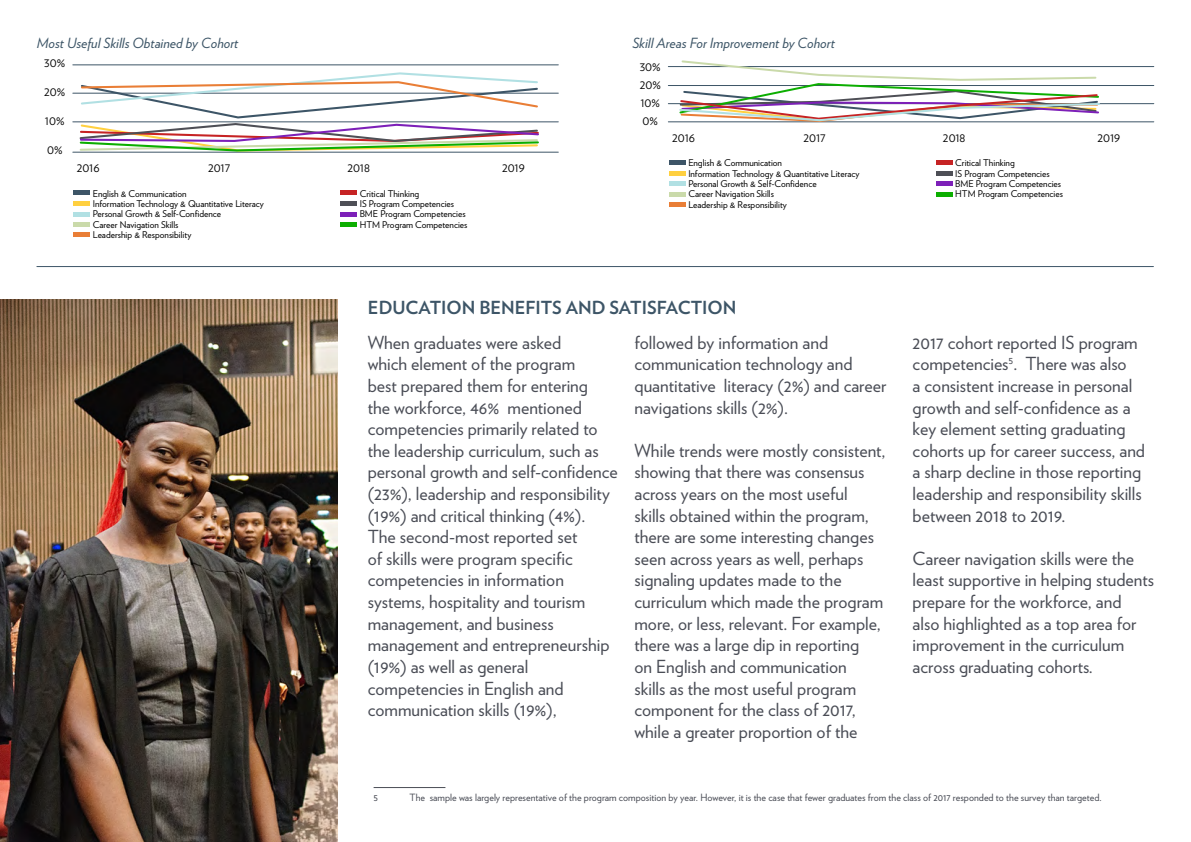
<style>
.page{position:relative;width:1191px;height:842px;background:#fff}
.page>*{position:absolute;margin:0;border:0;box-sizing:border-box;transform-origin:0 0}
.t1{font:18px/21.6px "Verlag";color:#4a4d56}
.t2{font:700 18px "Verlag";color:#3d5567}
.t3{font:italic 14px "Verlag";color:#3d5567}
.t4{font:10.4px/18px "Verlag";color:#000;text-align:justify}
.t5{font:10px "Verlag";color:#4a4d56}
.t6{font:9.3px/10.4px "Verlag";color:#000}
</style>
<div class="page">
<img style="left:0;top:300px;width:337px;height:542px">
<hr style="left:73px;top:152px;width:485px;height:1px;background:#3d5567">
<hr style="left:73px;top:122px;width:485px;height:1px;background:#3d5567">
<hr style="left:73px;top:93px;width:485px;height:1px;background:#3d5567">
<hr style="left:73px;top:65px;width:485px;height:1px;background:#3d5567">
<div style="left:73px;top:190px;width:17px;height:5px;background:#3d5567"></div>
<div style="left:340px;top:190px;width:17px;height:5px;background:#c62324"></div>
<div style="left:73px;top:201px;width:17px;height:5px;background:#ffd040"></div>
<div style="left:340px;top:201px;width:17px;height:5px;background:#4e4f56"></div>
<hr style="left:73px;top:212px;width:17px;height:4px;background:#b1e0e3">
<hr style="left:340px;top:212px;width:17px;height:4px;background:#7d20b8">
<div style="left:340px;top:222px;width:17px;height:5px;background:#0cae00"></div>
<div style="left:73px;top:222px;width:17px;height:5px;background:#cadaaa"></div>
<div style="left:73px;top:232px;width:17px;height:5px;background:#e97e36"></div>
<svg style="left:78px;top:72px;width:462px;height:81px"></svg>
<hr style="left:668px;top:122px;width:485px;height:1px;background:#3d5567">
<hr style="left:668px;top:103px;width:485px;height:1px;background:#3d5567">
<hr style="left:668px;top:85px;width:485px;height:1px;background:#3d5567">
<hr style="left:668px;top:66px;width:485px;height:1px;background:#3d5567">
<div style="left:669px;top:160px;width:17px;height:5px;background:#3d5567"></div>
<div style="left:935px;top:160px;width:17px;height:5px;background:#c62324"></div>
<div style="left:669px;top:171px;width:17px;height:5px;background:#ffd040"></div>
<div style="left:935px;top:171px;width:17px;height:5px;background:#4e4f56"></div>
<div style="left:669px;top:181px;width:17px;height:5px;background:#b1e0e3"></div>
<div style="left:935px;top:181px;width:17px;height:5px;background:#7d20b8"></div>
<hr style="left:935px;top:192px;width:17px;height:4px;background:#0cae00">
<hr style="left:669px;top:192px;width:17px;height:4px;background:#cadaaa">
<div style="left:669px;top:202px;width:17px;height:5px;background:#e97e36"></div>
<hr style="left:37px;top:266px;width:1116px;height:1px;background:#3d5567">
<svg style="left:678px;top:60px;width:423px;height:63px"></svg>
<hr style="left:373px;top:787px;width:72px;height:1px;background:#4a4d56">
<p class="t3" style="left:37px;top:32px;width:203px">Most Useful Skills Obtained by Cohort</p>
<p class="t4" style="left:44px;top:54px;width:22px">30%</p>
<p class="t4" style="left:44px;top:83px;width:23px">20%</p>
<p class="t4" style="left:45px;top:112px;width:21px">10%</p>
<p class="t4" style="left:47px;top:141px;width:17px">0%</p>
<p class="t4" style="left:77px;top:159px;width:24px">2016</p>
<p class="t4" style="left:208px;top:159px;width:24px">2017</p>
<p class="t4" style="left:347px;top:159px;width:24px">2018</p>
<p class="t4" style="left:502px;top:159px;width:24px">2019</p>
<p class="t6" style="left:93px;top:188px;width:173px">English &amp; Communication<br>Information Technology &amp; Quantitative Literacy Personal Growth &amp; Self-Confidence<br>Career Navigation Skills<br>Leadership &amp; Responsibility</p>
<p class="t6" style="left:360px;top:188px;width:109px">Critical Thinking<br>IS Program Competencies<br>BME Program Competencies<br>HTM Program Competencies</p>
<p class="t3" style="left:632px;top:32px;width:204px">Skill Areas For Improvement by Cohort</p>
<p class="t4" style="left:639px;top:58px;width:23px">30% 20% 10% 0%</p>
<p class="t4" style="left:672px;top:129px;width:24px">2016</p>
<p class="t4" style="left:803px;top:129px;width:24px">2017</p>
<p class="t4" style="left:943px;top:129px;width:24px">2018</p>
<p class="t4" style="left:1097px;top:129px;width:24px">2019</p>
<p class="t6" style="left:688px;top:157px;width:173px">English &amp; Communication<br>Information Technology &amp; Quantitative Literacy Personal Growth &amp; Self-Confidence<br>Career Navigation Skills<br>Leadership &amp; Responsibility</p>
<p class="t6" style="left:955px;top:157px;width:109px">Critical Thinking<br>IS Program Competencies<br>BME Program Competencies<br>HTM Program Competencies</p>
<p class="t2" style="left:368px;top:293px;width:370px">EDUCATION BENEFITS AND SATISFACTION</p>
<p class="t1" style="left:368px;top:331px;width:251px">When graduates were asked<br>which element of the program<br>best prepared them for entering<br>the workforce, 46% mentioned competencies primarily related to the leadership curriculum, such as personal growth and self-confidence (23%), leadership and responsibility (19%) and critical thinking (4%).<br>The second-most reported set<br>of skills were program specific competencies in information systems, hospitality and tourism management, and business management and entrepreneurship (19%) as well as general competencies in English and communication skills (19%),</p>
<p class="t1" style="left:634px;top:331px;width:253px">followed by information and communication technology and quantitative literacy (2%) and career navigations skills (2%).</p>
<p class="t1" style="left:634px;top:439px;width:252px">While trends were mostly consistent, showing that there was consensus across years on the most useful<br>skills obtained within the program, there are some interesting changes seen across years as well, perhaps signaling updates made to the curriculum which made the program more, or less, relevant. For example, there was a large dip in reporting<br>on English and communication<br>skills as the most useful program component for the class of 2017, while a greater proportion of the</p>
<p class="t1" style="left:912px;top:331px;width:234px">2017 cohort reported IS program competencies<sup>5</sup>. There was also<br>a consistent increase in personal growth and self-confidence as a key element setting graduating cohorts up for career success, and a sharp decline in those reporting leadership and responsibility skills between 2018 to 2019.</p>
<p class="t1" style="left:912px;top:547px;width:243px">Career navigation skills were the least supportive in helping students prepare for the workforce, and<br>also highlighted as a top area for improvement in the curriculum across graduating cohorts.</p>
<p class="t5" style="left:373px;top:790px;width:6px">5</p>
<p class="t5" style="left:409px;top:790px;width:693px">The sample was largely representative of the program composition by year. However, it is the case that fewer graduates from the class of 2017 responded to the survey than targeted.</p>
</div>
